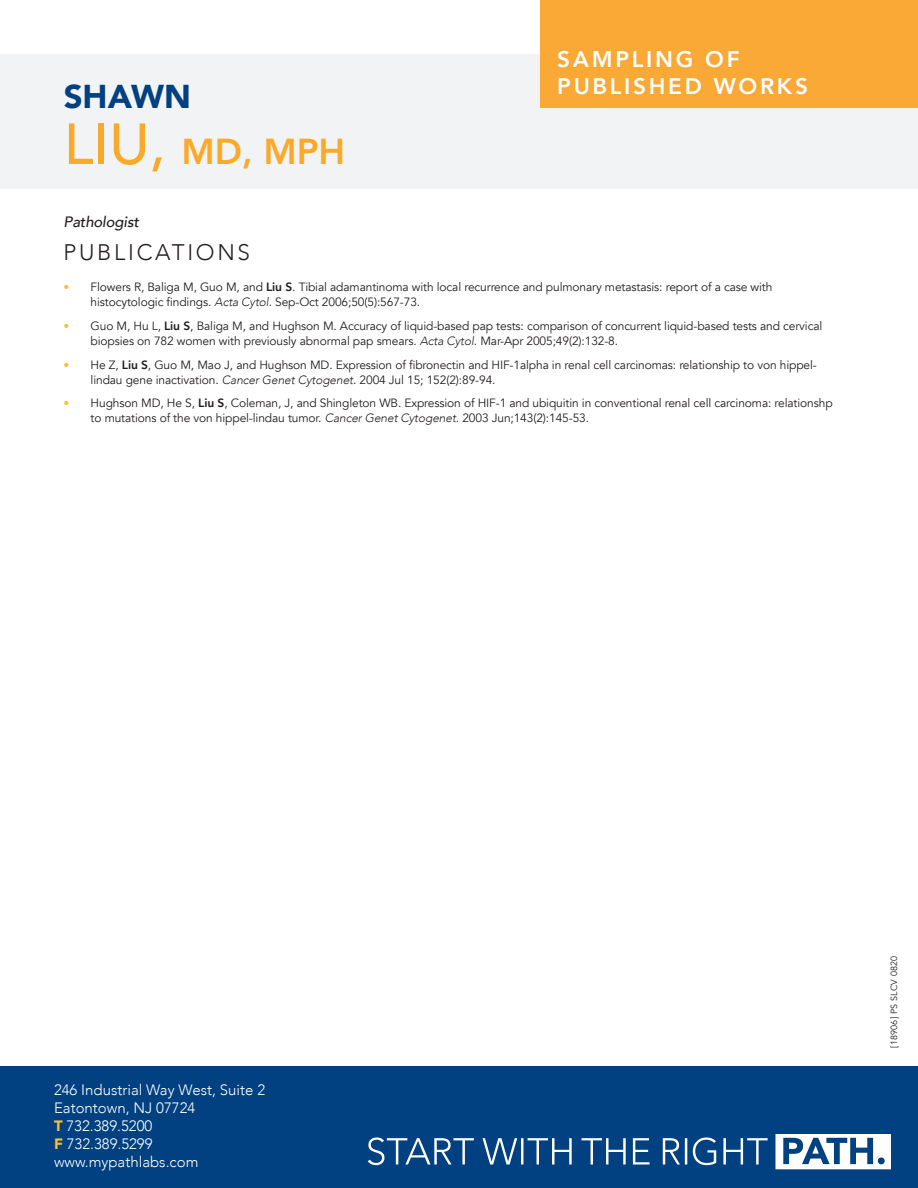
<style>
.page{position:relative;width:918px;height:1188px;background:#fff}
.page>*{position:absolute;margin:0;border:0;box-sizing:border-box;transform-origin:0 0}
.t1{font:800 36px "Avenir";color:#faa928}
.t2{font:900 33px "Avenir";color:#014181}
.t3{font:800 22.5px/27px "Avenir";letter-spacing:.12em;color:#fff}
.DOC_TITLE{font:300 22.5px "Avenir";letter-spacing:.12em;color:#231f20}
.t4{font:300 15px/18px "Avenir";color:#fff}
.t5{font:italic 500 15px "Avenir";letter-spacing:-.01em;color:#231f20}
.t6{font:12px/15px "Avenir";letter-spacing:-.01em;color:#231f20}
.t7{font:9px "Avenir";letter-spacing:.02em;color:#231f20}
.s1{font-weight:500;font-size:57.15px}
.s2{font-size:11.7px;color:#fabf38}
.s3{font-weight:800}
.s4{font-weight:300;font-style:italic}
.s5{font-weight:900;color:#fabf38}
</style>
<div class="page">
<div style="left:0;top:54px;width:918px;height:135px;background:#f2f3f4"></div>
<div style="left:540px;top:0;width:378px;height:108px;background:#faa836"></div>
<div style="left:0;top:1066px;width:918px;height:122px;background:#014181"></div>
<svg style="left:663px;top:1137px;width:105px;height:28px"></svg>
<svg style="left:582px;top:1138px;width:68px;height:27px"></svg>
<svg style="left:482px;top:1138px;width:90px;height:27px"></svg>
<svg style="left:368px;top:1137px;width:106px;height:28px"></svg>
<svg style="left:775px;top:1134px;width:116px;height:35px"></svg>
<h2 class="t2" style="left:64px;top:69px;width:129px">SHAWN</h2>
<h1 class="t1" style="left:64px;top:123px;width:283px"><span class="s1">LIU,</span> MD, MPH</h1>
<h3 class="t3" style="left:557px;top:46px;width:252px">SAMPLING OF<br>PUBLISHED WORKS</h3>
<p class="t5" style="left:64px;top:212px;width:77px">Pathologist</p>
<p class="DOC_TITLE" style="left:64px;top:239px;width:188px">PUBLICATIONS</p>
<p class="t6" style="left:91px;top:280px;width:683px;text-indent:-27px"><span class="s2">•</span> Flowers R, Baliga M, Guo M, and <span class="s3">Liu S</span>. Tibial adamantinoma with local recurrence and pulmonary metastasis: report of a case with histocytologic findings. <span class="s4">Acta Cytol</span>. Sep-Oct 2006;50(5):567-73.</p>
<p class="t6" style="left:91px;top:319px;width:733px;text-indent:-27px"><span class="s2">•</span> Guo M, Hu L, <span class="s3">Liu S</span>, Baliga M, and Hughson M. Accuracy of liquid-based pap tests: comparison of concurrent liquid-based tests and cervical biopsies on 782 women with previously abnormal pap smears. <span class="s4">Acta Cytol</span>. Mar-Apr 2005;49(2):132-8.</p>
<p class="t6" style="left:91px;top:357px;width:728px;text-indent:-27px"><span class="s2">•</span> He Z, <span class="s3">Liu S</span>, Guo M, Mao J, and Hughson MD. Expression of fibronectin and HIF-1alpha in renal cell carcinomas: relationship to von hippel&shy;lindau gene inactivation. <span class="s4">Cancer Genet Cytogenet</span>. 2004 Jul 15; 152(2):89-94.</p>
<p class="t6" style="left:91px;top:396px;width:744px;text-indent:-27px"><span class="s2">•</span> Hughson MD, He S, <span class="s3">Liu S</span>, Coleman, J, and Shingleton WB. Expression of HIF-1 and ubiquitin in conventional renal cell carcinoma: relationshp to mutations of the von hippel-lindau tumor. <span class="s4">Cancer Genet Cytogenet</span>. 2003 Jun;143(2):145-53.</p>
<p class="t4" style="left:54px;top:1081px;width:213px">246 Industrial Way West, Suite 2<br>Eatontown, NJ 07724</p>
<p class="t4" style="left:54px;top:1117px;width:100px"><span class="s5">T</span> 732.389.5200</p>
<p class="t4" style="left:54px;top:1135px;width:100px"><span class="s5">F</span> 732.389.5299</p>
<p class="t4" style="left:54px;top:1153px;width:146px">www.mypathlabs.com</p>
<p class="t7" style="left:889px;top:1048px;width:94px;rotate:-90deg">[18906] PS SLCV 0820</p>
</div>
